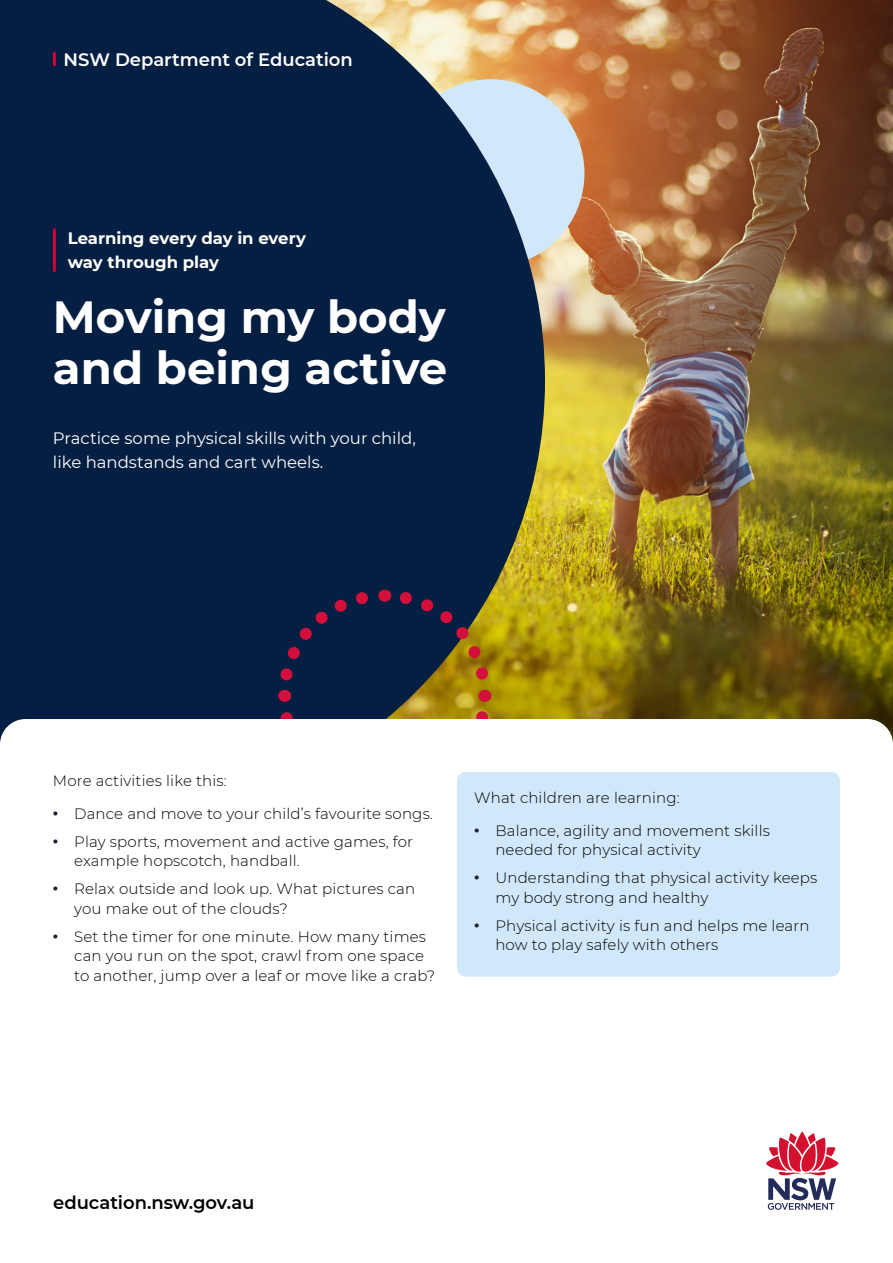
<style>
.page{position:relative;width:893px;height:1263px;background:#fff}
.page>*{position:absolute;margin:0;border:0;box-sizing:border-box;transform-origin:0 0}
.Cover_Heading_2{font:700 45px/51px "Montserrat";color:#fff}
.t1{font:600 18px "Montserrat";color:#fff}
.t2{font:600 18px "Montserrat";color:#000}
.Intro_heading{font:16.5px/24px "Montserrat";color:#fff}
.Intro_heading-2{font:700 16.5px/24px "Montserrat";color:#fff}
.Body_3{font:300 15px/19.5px "Montserrat";letter-spacing:.01em;color:#000}
.s1{font-weight:900;color:#1b223a}
</style>
<div class="page">
<img style="left:545px;top:0;width:348px;height:739px">
<div style="left:396px;top:79px;width:188px;height:188px;background:#d0e8f9;border-radius:50%"></div>
<svg style="left:0;top:0;width:545px;height:739px;background:#192f48"></svg>
<svg style="left:272px;top:583px;width:225px;height:136px;background:#343436"></svg>
<div style="left:0;top:719px;width:893px;height:544px;background:#fff;border-radius:26px"></div>
<svg style="left:53px;top:53px;width:3px;height:12px"></svg>
<svg style="left:766px;top:1131px;width:73px;height:79px"></svg>
<div style="left:457px;top:772px;width:383px;height:205px;background:#d0e8f9;border-radius:9px"></div>
<hr style="left:53px;top:230px;width:3px;height:41px;background:#cf0038">
<p class="t1" style="left:64px;top:47px;width:291px">NSW Department of Education</p>
<p class="Intro_heading-2" style="left:68px;top:225px;width:240px">Learning every day in every way through play</p>
<h1 class="Cover_Heading_2" style="left:53px;top:289px;width:396px">Moving my body and being active</h1>
<p class="Intro_heading" style="left:53px;top:426px;width:364px">Practice some physical skills with your child, like handstands and cart wheels.</p>
<p class="Body_3" style="left:53px;top:771px;width:175px">More activities like this:</p>
<p class="Body_3" style="left:53px;top:803px;width:382px"><span class="s1">∙</span> Dance and move to your child’s favourite songs.</p>
<p class="Body_3" style="left:74px;top:831px;width:340px;text-indent:-21px"><span class="s1">∙</span> Play sports, movement and active games, for example hopscotch, handball.</p>
<p class="Body_3" style="left:74px;top:878px;width:343px;text-indent:-21px"><span class="s1">∙</span> Relax outside and look up. What pictures can you make out of the clouds?</p>
<p class="Body_3" style="left:74px;top:926px;width:363px;text-indent:-21px"><span class="s1">∙</span> Set the timer for one minute. How many times can you run on the spot, crawl from one space to another, jump over a leaf or move like a crab?</p>
<p class="Body_3" style="left:474px;top:788px;width:207px">What children are learning:</p>
<p class="Body_3" style="left:495px;top:820px;width:276px;text-indent:-21px"><span class="s1">∙</span> Balance, agility and movement skills needed for physical activity</p>
<p class="Body_3" style="left:495px;top:867px;width:323px;text-indent:-21px"><span class="s1">∙</span> Understanding that physical activity keeps my body strong and healthy</p>
<p class="Body_3" style="left:495px;top:915px;width:316px;text-indent:-21px"><span class="s1">∙</span> Physical activity is fun and helps me learn how to play safely with others</p>
<p class="t2" style="left:53px;top:1189px;width:203px">education.nsw.gov.au</p>
</div>
